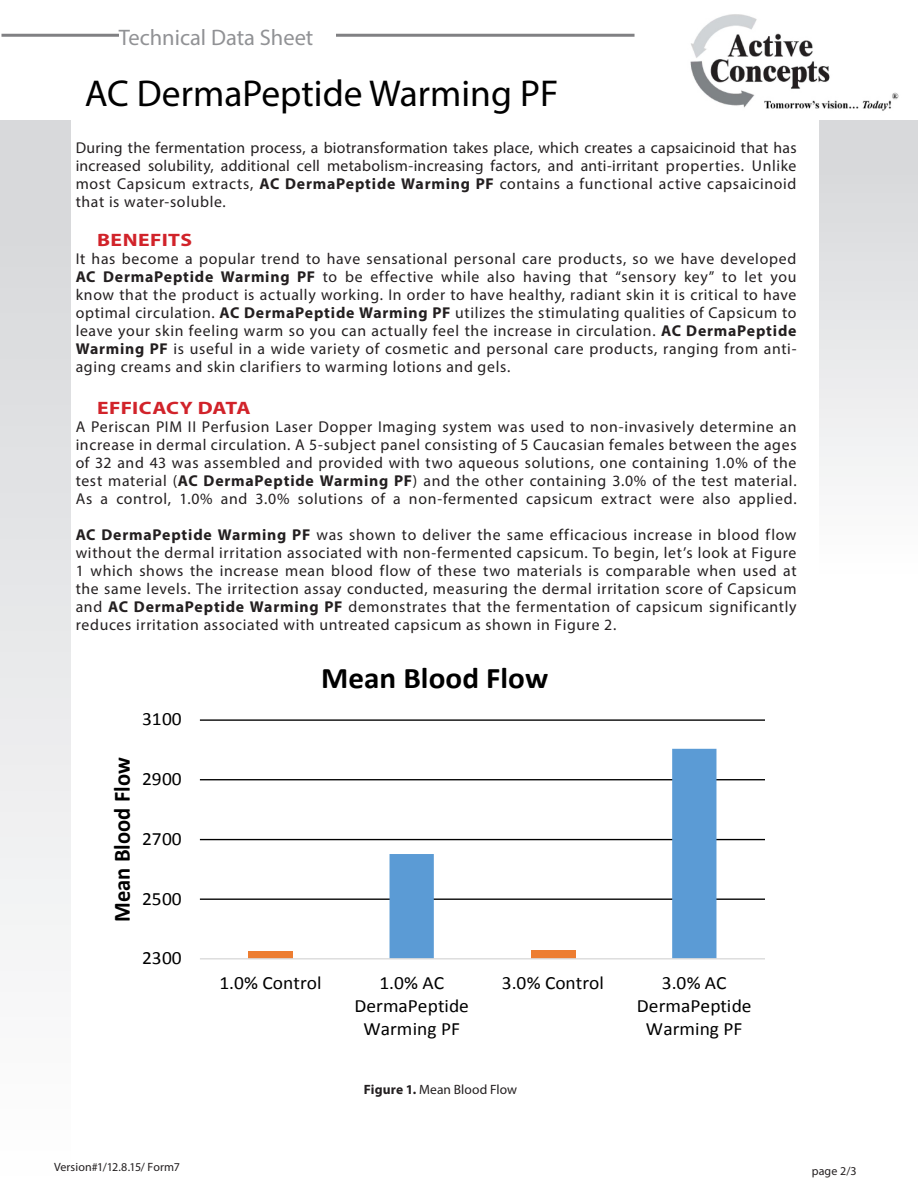
<style>
.page{position:relative;width:918px;height:1188px;background:#fff}
.page>*{position:absolute;margin:0;border:0;box-sizing:border-box;transform-origin:0 0}
.t1{font:37.5px "Myriad Pro";color:#000}
.t2{font:700 30px "Calibri";color:#000;scale:1.04 1}
.t3{font:700 23.4px "Calibri";color:#000;scale:.96 1}
.t4{font:22.5px "Myriad Pro";color:#919295}
.t5{font:18.75px/23px "Calibri";color:#000;text-align:center;scale:1.04 1}
.t6{font:700 18px "Myriad Pro";letter-spacing:.02em;color:#d1232a;scale:1.2 1}
.t7{font:15.75px/18px "Myriad Pro";letter-spacing:.04em;color:#231f20;text-align:justify}
.t8{font:13.5px "Myriad Pro";letter-spacing:.005em;color:#231f20}
.t9{font:12px "Myriad Pro";letter-spacing:.01em;color:#231f20}
.s1{font-weight:700}
</style>
<div class="page">
<img style="left:690px;top:14px;width:209px;height:97px">
<hr style="left:2px;top:34px;width:633px;height:3px;background:#808083">
<div style="left:119px;top:28px;width:217px;height:31px;background:#fff"></div>
<div style="left:819px;top:120px;width:99px;height:459px;background:linear-gradient(to bottom,#d4d5d8,#fefefe)"></div>
<div style="left:0;top:120px;width:71px;height:1068px;background:linear-gradient(to bottom,#d4d5d8,#fefefe)"></div>
<hr style="left:200px;top:899px;width:565px;height:1px;background:#000">
<hr style="left:200px;top:839px;width:565px;height:1px;background:#000">
<hr style="left:200px;top:779px;width:565px;height:1px;background:#000">
<hr style="left:200px;top:719px;width:565px;height:2px;background:#000">
<div style="left:248px;top:951px;width:45px;height:8px;background:#ed7d31"></div>
<svg style="left:390px;top:749px;width:326px;height:209px"></svg>
<hr style="left:200px;top:958px;width:565px;height:2px;background:#d9d9d9">
<p class="t4" style="left:119px;top:23px;width:196px">Technical Data Sheet</p>
<p class="t1" style="left:85px;top:70px;width:475px">AC DermaPeptide Warming PF</p>
<p class="t7" style="left:76px;top:139px;width:722px">During the fermentation process, a biotransformation takes place, which creates a capsaicinoid that has increased solubility, additional cell metabolism-increasing factors, and anti-irritant properties. Unlike most Capsicum extracts, <span class="s1">AC DermaPeptide Warming PF</span> contains a functional active capsaicinoid that is water-soluble.</p>
<p class="t6" style="left:97px;top:228px;width:81px">BENEFITS</p>
<p class="t7" style="left:76px;top:250px;width:722px">It has become a popular trend to have sensational personal care products, so we have developed <span class="s1">AC DermaPeptide Warming PF</span> to be effective while also having that “sensory key” to let you know that the product is actually working. In order to have healthy, radiant skin it is critical to have optimal circulation. <span class="s1">AC DermaPeptide Warming PF</span> utilizes the stimulating qualities of Capsicum to leave your skin feeling warm so you can actually feel the increase in circulation. <span class="s1">AC DermaPeptide Warming PF</span> is useful in a wide variety of cosmetic and personal care products, ranging from anti&shy;aging creams and skin clarifiers to warming lotions and gels.</p>
<p class="t6" style="left:97px;top:396px;width:129px">EFFICACY DATA</p>
<p class="t7" style="left:76px;top:418px;width:722px">A Periscan PIM II Perfusion Laser Dopper Imaging system was used to non-invasively determine an increase in dermal circulation. A 5-subject panel consisting of 5 Caucasian females between the ages of 32 and 43 was assembled and provided with two aqueous solutions, one containing 1.0% of the test material (<span class="s1">AC DermaPeptide Warming PF</span>) and the other containing 3.0% of the test material.<br>As a control, 1.0% and 3.0% solutions of a non-fermented capsicum extract were also applied.</p>
<p class="t7" style="left:76px;top:526px;width:722px"><span class="s1">AC DermaPeptide Warming PF</span> was shown to deliver the same efficacious increase in blood flow without the dermal irritation associated with non-fermented capsicum. To begin, let’s look at Figure 1 which shows the increase mean blood flow of these two materials is comparable when used at the same levels. The irritection assay conducted, measuring the dermal irritation score of Capsicum and <span class="s1">AC DermaPeptide Warming PF</span> demonstrates that the fermentation of capsicum significantly reduces irritation associated with untreated capsicum as shown in Figure 2.</p>
<p class="t3" style="left:107px;top:922px;width:173px;rotate:-90deg">Mean Blood Flow</p>
<p class="t5" style="left:142px;top:708px;width:40px">3100</p>
<p class="t5" style="left:142px;top:767px;width:40px">2900</p>
<p class="t5" style="left:142px;top:827px;width:40px">2700</p>
<p class="t5" style="left:142px;top:887px;width:40px">2500</p>
<p class="t5" style="left:142px;top:947px;width:40px">2300</p>
<p class="t2" style="left:321px;top:659px;width:220px">Mean Blood Flow</p>
<p class="t5" style="left:219px;top:971px;width:100px">1.0% Control</p>
<p class="t5" style="left:354px;top:971px;width:112px">1.0% AC<br>DermaPeptide<br>Warming PF</p>
<p class="t5" style="left:502px;top:971px;width:100px">3.0% Control</p>
<p class="t5" style="left:637px;top:971px;width:112px">3.0% AC<br>DermaPeptide<br>Warming PF</p>
<p class="t8" style="left:364px;top:1082px;width:155px"><span class="s1">Figure 1.</span> Mean Blood Flow</p>
<p class="t9" style="left:54px;top:1160px;width:128px">Version#1/12.8.15/ Form7</p>
<p class="t9" style="left:812px;top:1164px;width:47px">page 2/3</p>
</div>
